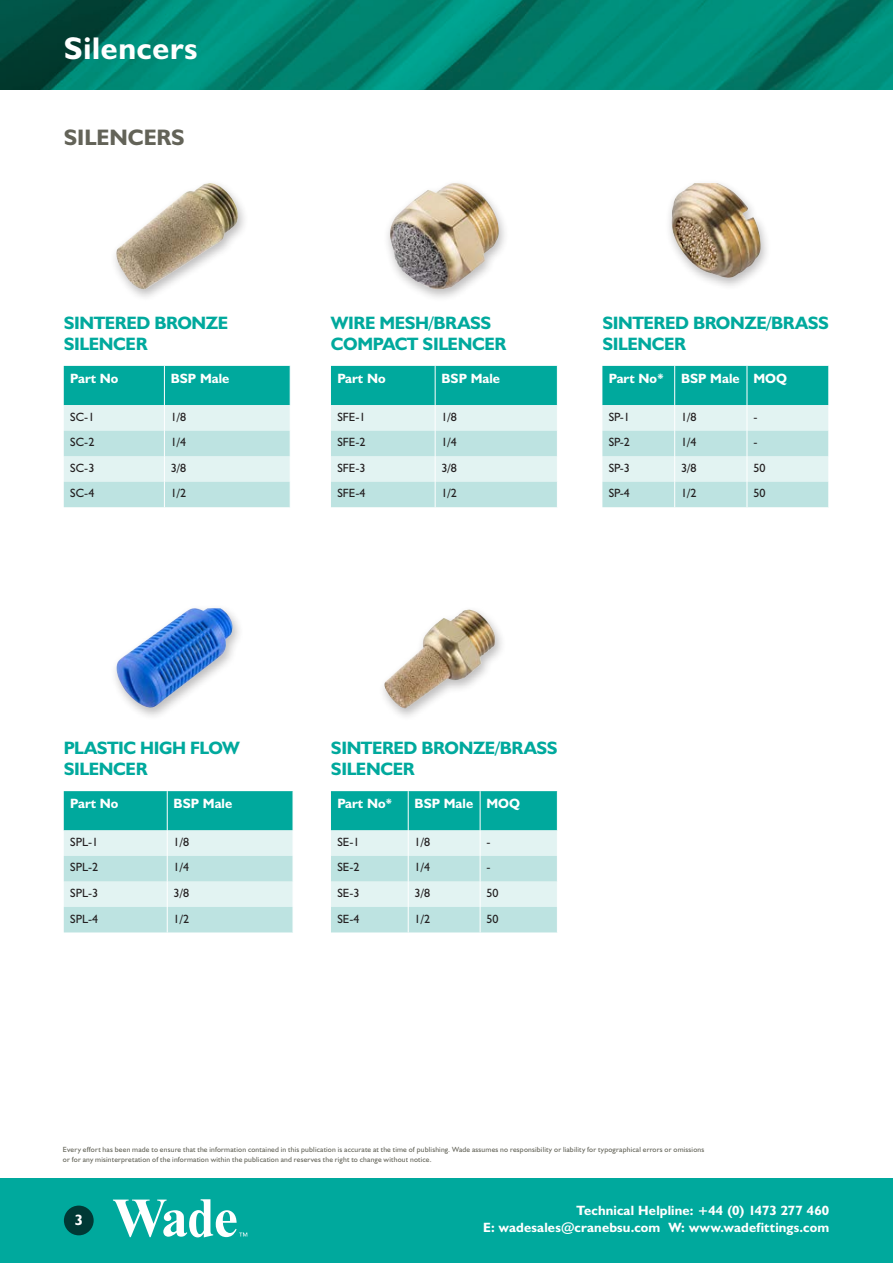
<style>
.page{position:relative;width:893px;height:1263px;background:#fff}
.page>*{position:absolute;margin:0;border:0;box-sizing:border-box;transform-origin:0 0}
.t1{font:700 31.5px "Humanist 521 BT";letter-spacing:.025em;color:#fff}
.t2{font:700 22.5px "Humanist 521 BT";color:#636358}
.t3{font:700 18px/21.6px "Humanist 521 BT";letter-spacing:-.02em;color:#00a99d}
.t4{font:700 15px "Humanist 521 BT";color:#fff}
.t5{font:700 13.5px/16.5px "Humanist 521 BT";color:#fff;text-align:right}
.t6{font:12px "Humanist 521 BT";color:#231f20}
.t7{font:7.5px/10.5px "Humanist 521 BT";letter-spacing:.025em;color:#636358}
</style>
<div class="page">
<img style="left:0;top:0;width:893px;height:89px">
<div style="left:0;top:1178px;width:893px;height:85px;background:#00a99d"></div>
<div style="left:64px;top:1205px;width:30px;height:30px;background:#003935;border-radius:50%"></div>
<svg style="left:113px;top:1199px;width:134px;height:38px"></svg>
<svg style="left:64px;top:366px;width:226px;height:141px;background:#96d8d4"></svg>
<svg style="left:331px;top:366px;width:226px;height:141px;background:#96d8d4"></svg>
<svg style="left:602px;top:366px;width:227px;height:141px;background:#97d9d4"></svg>
<hr style="left:828px;top:366px;width:1px;height:39px;background:#fff">
<svg style="left:64px;top:791px;width:229px;height:141px;background:#96d9d4"></svg>
<svg style="left:331px;top:791px;width:227px;height:141px;background:#97d9d4"></svg>
<hr style="left:557px;top:791px;width:1px;height:39px;background:#fff">
<div style="left:110px;top:178px;width:139px;height:124px;background:#231f20;opacity:.3"></div>
<img style="left:116px;top:183px;width:122px;height:106px">
<div style="left:110px;top:603px;width:134px;height:118px;background:#231f20;opacity:.3"></div>
<img style="left:117px;top:608px;width:116px;height:100px">
<div style="left:383px;top:178px;width:127px;height:124px;background:#231f20;opacity:.3"></div>
<img style="left:390px;top:183px;width:109px;height:106px">
<div style="left:378px;top:605px;width:128px;height:116px;background:#231f20;opacity:.3"></div>
<img style="left:384px;top:610px;width:112px;height:98px">
<div style="left:665px;top:178px;width:107px;height:113px;background:#231f20;opacity:.3"></div>
<img style="left:672px;top:183px;width:89px;height:95px">
<h1 class="t1" style="left:64px;top:28px;width:135px">Silencers</h1>
<p class="t2" style="left:64px;top:123px;width:122px">SILENCERS</p>
<p class="t3" style="left:64px;top:311px;width:166px">SINTERED BRONZE<br>SILENCER</p>
<p class="t5" style="left:70px;top:369px;width:50px">Part No</p>
<p class="t5" style="left:171px;top:369px;width:60px">BSP Male</p>
<p class="t6" style="left:70px;top:409px;width:26px">SC-1</p>
<p class="t6" style="left:171px;top:409px;width:17px">1/8</p>
<p class="t6" style="left:70px;top:435px;width:26px">SC-2</p>
<p class="t6" style="left:171px;top:435px;width:17px">1/4</p>
<p class="t6" style="left:70px;top:460px;width:26px">SC-3</p>
<p class="t6" style="left:171px;top:460px;width:17px">3/8</p>
<p class="t6" style="left:70px;top:486px;width:26px">SC-4</p>
<p class="t6" style="left:171px;top:486px;width:17px">1/2</p>
<p class="t3" style="left:331px;top:311px;width:177px">WIRE MESH/BRASS<br>COMPACT SILENCER</p>
<p class="t5" style="left:337px;top:369px;width:50px">Part No</p>
<p class="t5" style="left:441px;top:369px;width:60px">BSP Male</p>
<p class="t6" style="left:337px;top:409px;width:30px">SFE-1</p>
<p class="t6" style="left:441px;top:409px;width:17px">1/8</p>
<p class="t6" style="left:337px;top:435px;width:30px">SFE-2</p>
<p class="t6" style="left:441px;top:435px;width:17px">1/4</p>
<p class="t6" style="left:337px;top:460px;width:30px">SFE-3</p>
<p class="t6" style="left:441px;top:460px;width:17px">3/8</p>
<p class="t6" style="left:337px;top:486px;width:30px">SFE-4</p>
<p class="t6" style="left:441px;top:486px;width:17px">1/2</p>
<p class="t3" style="left:602px;top:311px;width:228px">SINTERED BRONZE/BRASS<br>SILENCER</p>
<p class="t5" style="left:609px;top:369px;width:57px">Part No*</p>
<p class="t5" style="left:681px;top:369px;width:60px">BSP Male</p>
<p class="t5" style="left:753px;top:369px;width:35px">MOQ</p>
<p class="t6" style="left:609px;top:409px;width:23px">SP-1</p>
<p class="t6" style="left:681px;top:409px;width:17px">1/8</p>
<p class="t6" style="left:753px;top:409px;width:6px">-</p>
<p class="t6" style="left:609px;top:435px;width:23px">SP-2</p>
<p class="t6" style="left:681px;top:435px;width:17px">1/4</p>
<p class="t6" style="left:753px;top:435px;width:6px">-</p>
<p class="t6" style="left:609px;top:460px;width:23px">SP-3</p>
<p class="t6" style="left:681px;top:460px;width:17px">3/8</p>
<p class="t6" style="left:753px;top:460px;width:14px">50</p>
<p class="t6" style="left:609px;top:486px;width:23px">SP-4</p>
<p class="t6" style="left:681px;top:486px;width:17px">1/2</p>
<p class="t6" style="left:753px;top:486px;width:14px">50</p>
<p class="t3" style="left:64px;top:736px;width:178px">PLASTIC HIGH FLOW<br>SILENCER</p>
<p class="t5" style="left:70px;top:795px;width:50px">Part No</p>
<p class="t5" style="left:174px;top:795px;width:60px">BSP Male</p>
<p class="t6" style="left:70px;top:834px;width:29px">SPL-1</p>
<p class="t6" style="left:174px;top:834px;width:17px">1/8</p>
<p class="t6" style="left:70px;top:860px;width:29px">SPL-2</p>
<p class="t6" style="left:174px;top:860px;width:17px">1/4</p>
<p class="t6" style="left:70px;top:885px;width:29px">SPL-3</p>
<p class="t6" style="left:174px;top:885px;width:17px">3/8</p>
<p class="t6" style="left:70px;top:911px;width:29px">SPL-4</p>
<p class="t6" style="left:174px;top:911px;width:17px">1/2</p>
<p class="t3" style="left:331px;top:736px;width:228px">SINTERED BRONZE/BRASS<br>SILENCER</p>
<p class="t5" style="left:337px;top:795px;width:57px">Part No*</p>
<p class="t5" style="left:415px;top:795px;width:60px">BSP Male</p>
<p class="t5" style="left:486px;top:795px;width:35px">MOQ</p>
<p class="t6" style="left:337px;top:834px;width:24px">SE-1</p>
<p class="t6" style="left:415px;top:834px;width:17px">1/8</p>
<p class="t6" style="left:486px;top:834px;width:6px">-</p>
<p class="t6" style="left:337px;top:860px;width:24px">SE-2</p>
<p class="t6" style="left:415px;top:860px;width:17px">1/4</p>
<p class="t6" style="left:486px;top:860px;width:6px">-</p>
<p class="t6" style="left:337px;top:885px;width:24px">SE-3</p>
<p class="t6" style="left:415px;top:885px;width:17px">3/8</p>
<p class="t6" style="left:486px;top:885px;width:14px">50</p>
<p class="t6" style="left:337px;top:911px;width:24px">SE-4</p>
<p class="t6" style="left:415px;top:911px;width:17px">1/2</p>
<p class="t6" style="left:486px;top:911px;width:14px">50</p>
<p class="t7" style="left:63px;top:1143px;width:643px">Every effort has been made to ensure that the information contained in this publication is accurate at the time of publishing. Wade assumes no responsibility or liability for typographical errors or omissions or for any misinterpretation of the information within the publication and reserves the right to change without notice.</p>
<p class="t4" style="left:75px;top:1211px;width:10px">3</p>
<h3 class="t5" style="left:483px;top:1202px;width:348px">Technical Helpline: +44 (0) 1473 277 460<br>E: wadesales@cranebsu.com W: www.wadefittings.com</h3>
</div>
